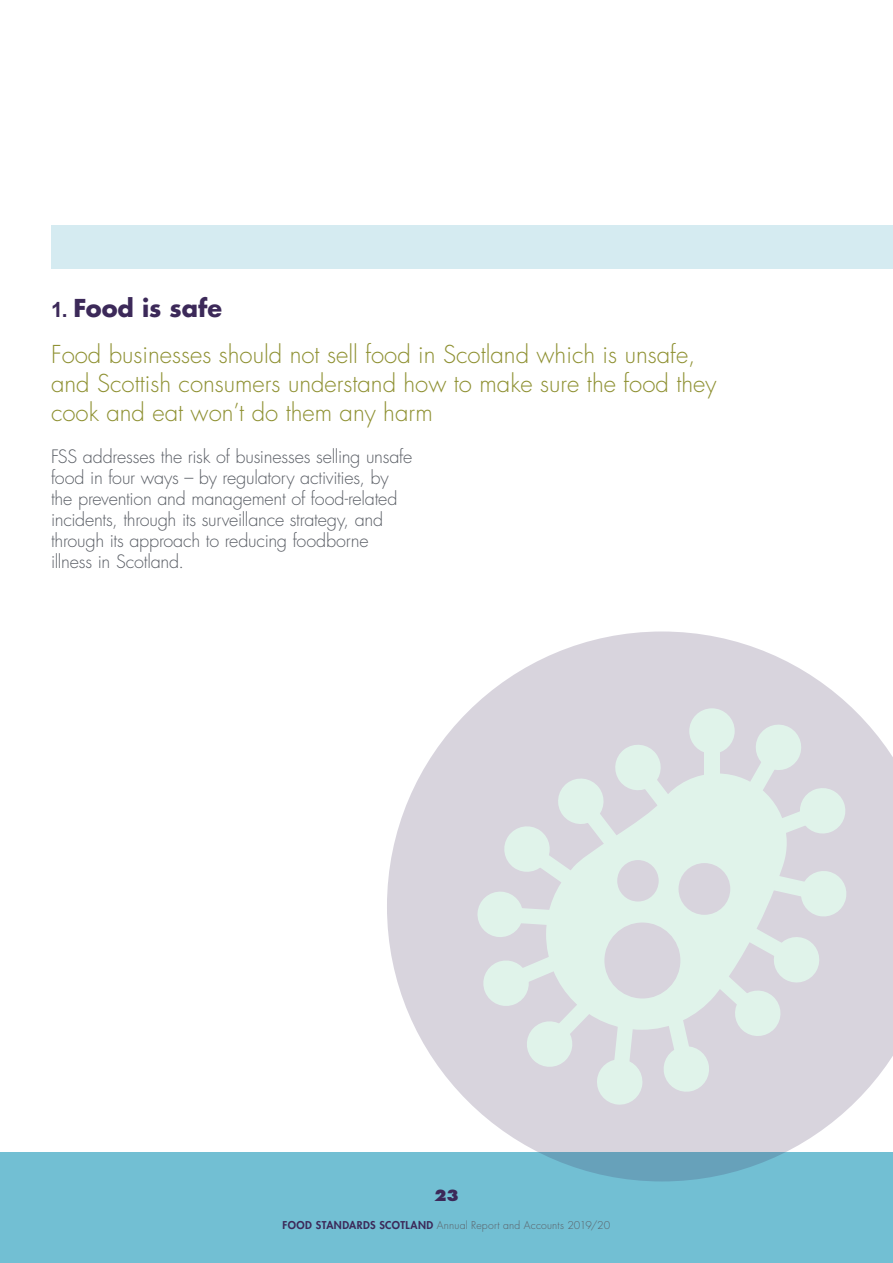
<style>
.page{position:relative;width:893px;height:1263px;background:#fff}
.page>*{position:absolute;margin:0;border:0;box-sizing:border-box;transform-origin:0 0}
.t1{font:300 24px/45.8px "Futura Std";color:#8e9031}
.t2{font:300 18px/21px "Futura Std";letter-spacing:-.015em;color:#5b5f66}
.t3{font:800 15px "Futura Std";color:#3c2959}
.t4{font:300 10.5px "Futura Std";letter-spacing:.015em;color:#5b5f66}
.s1{font-family:"Arial";font-weight:700;font-size:21px;color:#3c2959}
.s2{font-weight:700;color:#3c2959}
.s3{font-weight:800;color:#3c2959}
</style>
<div class="page">
<div style="left:0;top:1152px;width:893px;height:111px;background:#72bfd3"></div>
<div style="left:51px;top:225px;width:842px;height:44px;background:#d5ebf1"></div>
<svg style="left:387px;top:631px;width:506px;height:550px;fill:#d8d4dd"></svg>
<div style="left:689px;top:708px;width:46px;height:46px;background:#e0f3ea;border-radius:50%"></div>
<svg style="left:477px;top:721px;width:371px;height:385px;background:#dbe2e2"></svg>
<div style="left:604px;top:922px;width:76px;height:76px;background:#d8d4dd;border-radius:50%"></div>
<div style="left:678px;top:863px;width:52px;height:52px;background:#d8d4dd;border-radius:50%"></div>
<div style="left:617px;top:860px;width:42px;height:41px;background:#d8d4dd;border-radius:50%"></div>
<h1 class="t1" style="left:51px;top:287px;width:646px"><span class="s1">1.</span> <span class="s2">Food is safe<br></span>Food businesses should not sell food in Scotland which is unsafe,</h1>
<h1 class="t1" style="left:51px;top:370px;width:667px;line-height:28.8px">and Scottish consumers understand how to make sure the food they cook and eat won’t do them any harm</h1>
<p class="t2" style="left:51px;top:446px;width:363px">FSS addresses the risk of businesses selling unsafe food in four ways – by regulatory activities, by the prevention and management of food-related incidents, through its surveillance strategy, and through its approach to reducing foodborne illness in Scotland.</p>
<p class="t3" style="left:434px;top:1186px;width:26px">23</p>
<p class="t4" style="left:283px;top:1219px;width:329px"><span class="s3">FOOD STANDARDS SCOTLAND</span> Annual Report and Accounts 2019/20</p>
</div>
